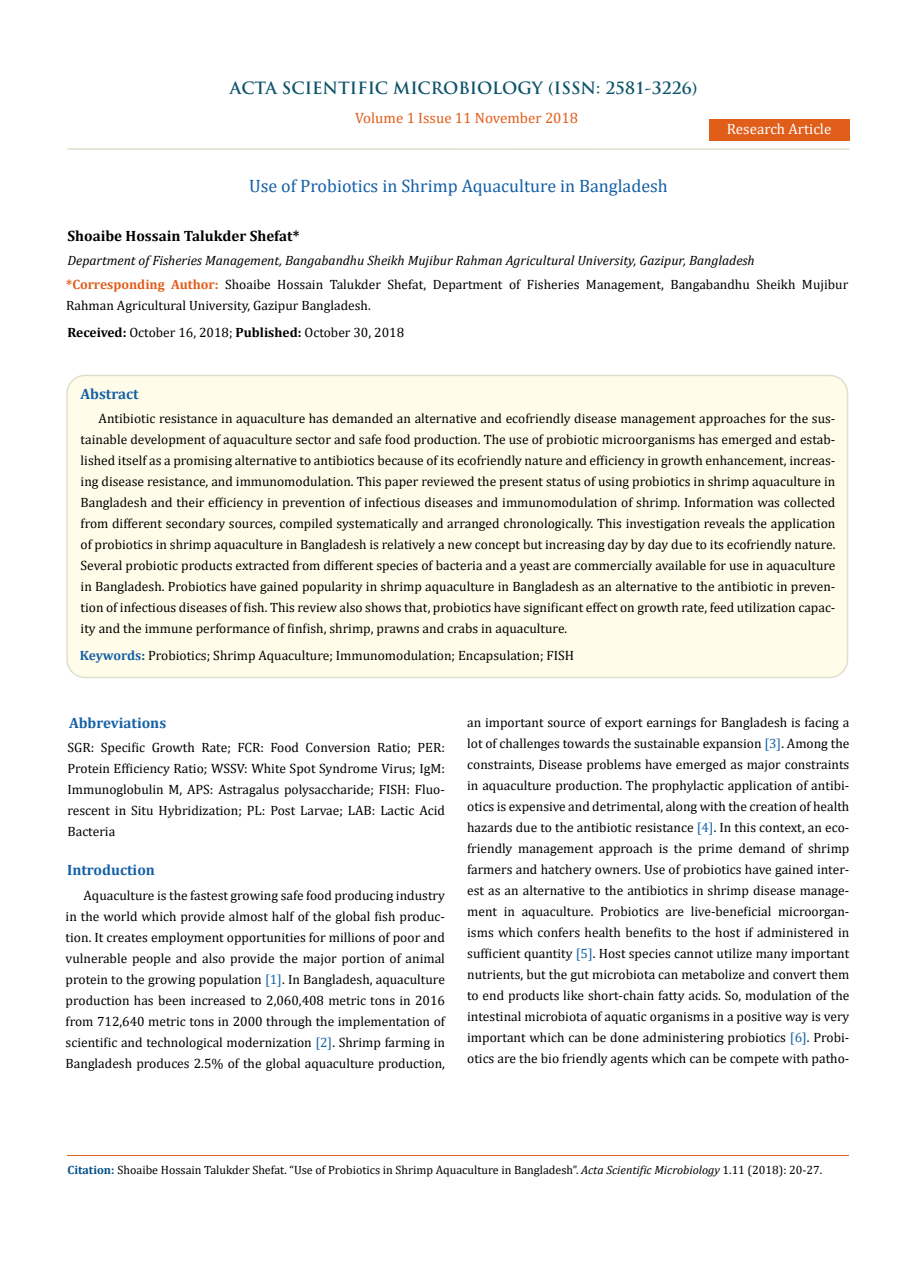
<style>
.page{position:relative;width:917px;height:1262px;background:#fff}
.page>*{position:absolute;margin:0;border:0;box-sizing:border-box;transform-origin:0 0}
.t1{font:18px "Cambria";color:#1560a6}
.t2{font:700 16.5px "Trajan Pro";color:#0e546a}
.t3{font:700 15px "Cambria";color:#1560a6}
.t4{font:700 15px "Cambria";color:#000}
.t5{font:15px "Cambria";color:#e05d1a}
.t6{font:15px "Cambria";color:#fff}
.t7{font:13.5px/21px "Cambria";color:#000;text-align:justify}
.t8{font:italic 13.5px/24.2px "Cambria";color:#000}
.t9{font:12px "Cambria";color:#000}
.s1{font-weight:700;font-style:normal;color:#e05d1a}
.s2{font-style:normal}
.s3{font-weight:700}
.s4{font-weight:700;color:#1560a6}
.s5{font-weight:700;color:#0e546a}
.s6{color:#1560a6}
.s7{font-weight:700;color:#035089}
.s8{font-style:italic}
</style>
<div class="page">
<div style="left:708px;top:119px;width:141px;height:22px;background:#e05d1a"></div>
<div style="left:67px;top:375px;width:780px;height:302px;background:#fffde9;border-radius:18px"></div>
<div style="left:66px;top:375px;width:782px;height:303px;border:2px solid #e0dfcd;border-radius:18px"></div>
<hr style="left:67px;top:1155px;width:782px;height:1px;background:#e05d1a">
<hr style="left:67px;top:148px;width:782px;height:2px;background:#e0dfcd">
<p class="t2" style="left:230px;top:77px;width:469px">ACTA SCIENTIFIC MICROBIOLOGY (ISSN: 2581-3226)</p>
<p class="t5" style="left:355px;top:109px;width:224px">Volume 1 Issue 11 November 2018</p>
<p class="t6" style="left:726px;top:120px;width:106px">Research Article</p>
<h1 class="t1" style="left:249px;top:175px;width:420px">Use of Probiotics in Shrimp Aquaculture in Bangladesh</h1>
<p class="t4" style="left:67px;top:225px;width:234px">Shoaibe Hossain Talukder Shefat*</p>
<p class="t8" style="left:66px;top:247px;width:783px">Department of Fisheries Management, Bangabandhu Sheikh Mujibur Rahman Agricultural University, Gazipur, Bangladesh <span class="s1">*Corresponding Author:</span> <span class="s2">Shoaibe Hossain Talukder Shefat, Department of Fisheries Management, Bangabandhu Sheikh Mujibur</span></p>
<p class="t7" style="left:66px;top:295px;width:306px">Rahman Agricultural University, Gazipur Bangladesh.</p>
<p class="t7" style="left:67px;top:321px;width:338px"><span class="s3">Received:</span> October 16, 2018; <span class="s3">Published:</span> October 30, 2018</p>
<p class="t3" style="left:81px;top:383px;width:60px">Abstract</p>
<p class="t7" style="left:81px;top:408px;width:756px;text-indent:18px">Antibiotic resistance in aquaculture has demanded an alternative and ecofriendly disease management approaches for the sus&shy;tainable development of aquaculture sector and safe food production. The use of probiotic microorganisms has emerged and estab&shy;lished itself as a promising alternative to antibiotics because of its ecofriendly nature and efficiency in growth enhancement, increas&shy;ing disease resistance, and immunomodulation. This paper reviewed the present status of using probiotics in shrimp aquaculture in Bangladesh and their efficiency in prevention of infectious diseases and immunomodulation of shrimp. Information was collected from different secondary sources, compiled systematically and arranged chronologically. This investigation reveals the application of probiotics in shrimp aquaculture in Bangladesh is relatively a new concept but increasing day by day due to its ecofriendly nature.<br>Several probiotic products extracted from different species of bacteria and a yeast are commercially available for use in aquaculture in Bangladesh. Probiotics have gained popularity in shrimp aquaculture in Bangladesh as an alternative to the antibiotic in preven&shy;tion of infectious diseases of fish. This review also shows that, probiotics have significant effect on growth rate, feed utilization capac&shy;ity and the immune performance of finfish, shrimp, prawns and crabs in aquaculture.</p>
<p class="t7" style="left:80px;top:644px;width:496px"><span class="s4">Keywords</span><span class="s5">:</span> Probiotics; Shrimp Aquaculture; Immunomodulation; Encapsulation; FISH</p>
<p class="t3" style="left:69px;top:712px;width:99px">Abbreviations</p>
<p class="t7" style="left:67px;top:737px;width:379px">SGR: Specific Growth Rate; FCR: Food Conversion Ratio; PER:<br>Protein Efficiency Ratio; WSSV: White Spot Syndrome Virus; IgM:<br>Immunoglobulin M, APS: Astragalus polysaccharide; FISH: Fluo&shy;rescent in Situ Hybridization; PL: Post Larvae; LAB: Lactic Acid Bacteria</p>
<p class="t3" style="left:67px;top:859px;width:89px">Introduction</p>
<p class="t7" style="left:66px;top:884px;width:381px;text-indent:18px">Aquaculture is the fastest growing safe food producing industry in the world which provide almost half of the global fish produc&shy;tion. It creates employment opportunities for millions of poor and vulnerable people and also provide the major portion of animal protein to the growing population <span class="s6">[1]</span>. In Bangladesh, aquaculture production has been increased to 2,060,408 metric tons in 2016 from 712,640 metric tons in 2000 through the implementation of scientific and technological modernization <span class="s6">[2]</span>. Shrimp farming in Bangladesh produces 2.5% of the global aquaculture production,</p>
<p class="t7" style="left:467px;top:712px;width:384px">an important source of export earnings for Bangladesh is facing a lot of challenges towards the sustainable expansion <span class="s6">[3]</span>. Among the constraints, Disease problems have emerged as major constraints in aquaculture production. The prophylactic application of antibi&shy;otics is expensive and detrimental, along with the creation of health hazards due to the antibiotic resistance <span class="s6">[4]</span>. In this context, an eco&shy;friendly management approach is the prime demand of shrimp farmers and hatchery owners. Use of probiotics have gained inter&shy;est as an alternative to the antibiotics in shrimp disease manage&shy;ment in aquaculture. Probiotics are live-beneficial microorgan&shy;isms which confers health benefits to the host if administered in sufficient quantity <span class="s6">[5]</span>. Host species cannot utilize many important nutrients, but the gut microbiota can metabolize and convert them to end products like short-chain fatty acids. So, modulation of the intestinal microbiota of aquatic organisms in a positive way is very important which can be done administering probiotics <span class="s6">[6]</span>. Probi&shy;otics are the bio friendly agents which can be compete with patho-</p>
<p class="t9" style="left:67px;top:1163px;width:756px"><span class="s7">Citation:</span> Shoaibe Hossain Talukder Shefat. “Use of Probiotics in Shrimp Aquaculture in Bangladesh”. <span class="s8">Acta Scientific Microbiology</span> 1.11 (2018): 20-27.</p>
</div>
